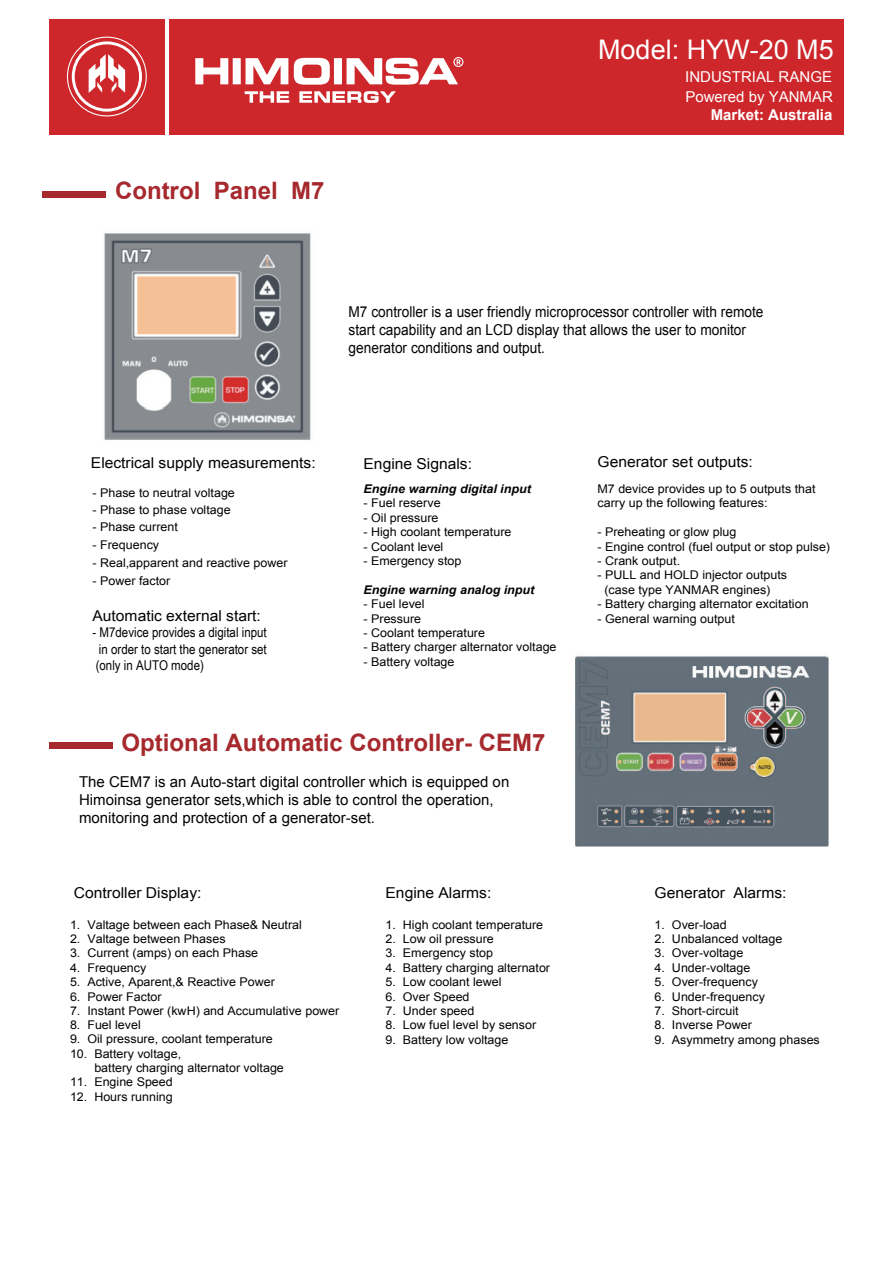
<style>
.page{position:relative;width:893px;height:1263px;background:#fff}
.page>*{position:absolute;margin:0;border:0;box-sizing:border-box;transform-origin:0 0}
.t1{font:27px "Arial";color:#fff}
.t2{font:700 24px "Arial";color:#a6292e}
.t3{font:15px/18px "Arial";color:#030303}
.t4{font:15px/18px "Arial";color:#030303;scale:.91 1}
.t5{font:15px "Arial";color:#030303;scale:1.04 1}
.t6{font:15px/19.5px "Arial";color:#fff}
.t7{font:700 15px "Arial";color:#fff}
.t8{font:13.5px/16.2px "Arial Narrow";color:#030303;text-align:justify;scale:1.04 1}
.t9{font:12px/14.4px "Arial";color:#030303;scale:1.04 1}
.t10{font:italic 700 12px "Arial";color:#030303;scale:1.04 1}
</style>
<div class="page">
<div style="left:43px;top:191px;width:63px;height:6px;background:#a6292e"></div>
<div style="left:49px;top:742px;width:64px;height:7px;background:#a6292e"></div>
<img style="left:575px;top:653px;width:254px;height:194px">
<div style="left:765px;top:19px;width:79px;height:115px;background:#cd262b"></div>
<div style="left:169px;top:19px;width:596px;height:115px;background:#cd262b"></div>
<div style="left:49px;top:19px;width:115px;height:115px;background:#cd262b"></div>
<svg style="left:67px;top:37px;width:80px;height:79px"></svg>
<svg style="left:195px;top:57px;width:268px;height:28px"></svg>
<svg style="left:245px;top:91px;width:44px;height:12px"></svg>
<svg style="left:299px;top:91px;width:97px;height:12px"></svg>
<img style="left:104px;top:233px;width:207px;height:207px">
<h2 class="t2" style="left:115px;top:175px;width:211px">Control Panel M7</h2>
<h1 class="t1" style="left:598px;top:32px;width:237px">Model: HYW-20 M5</h1>
<p class="t6" style="left:685px;top:68px;width:149px">INDUSTRIAL RANGE<br>Powered by YANMAR</p>
<p class="t7" style="left:711px;top:104px;width:123px">Market: Australia</p>
<p class="t4" style="left:349px;top:303px;width:457px">M7 controller is a user friendly microprocessor controller with remote start capability and an LCD display that allows the user to monitor generator conditions and output.</p>
<p class="t5" style="left:91px;top:453px;width:218px">Electrical supply measurements:</p>
<p class="t9" style="left:93px;top:486px;width:138px">- Phase to neutral voltage</p>
<p class="t9" style="left:93px;top:503px;width:134px">- Phase to phase voltage</p>
<p class="t9" style="left:93px;top:520px;width:84px">- Phase current</p>
<p class="t9" style="left:93px;top:538px;width:66px">- Frequency</p>
<p class="t9" style="left:93px;top:573px;width:76px">- Power factor</p>
<p class="t9" style="left:93px;top:556px;width:189px">- Real,apparent and reactive power</p>
<p class="t5" style="left:93px;top:606px;width:163px">Automatic external start:</p>
<p class="t8" style="left:93px;top:624px;width:169px">- M7device provides a digital input in order to start the generator set (only in AUTO mode)</p>
<p class="t5" style="left:364px;top:454px;width:106px">Engine Signals:</p>
<p class="t10" style="left:363px;top:481px;width:162px">Engine warning digital input</p>
<p class="t9" style="left:363px;top:496px;width:76px">- Fuel reserve</p>
<p class="t9" style="left:363px;top:511px;width:74px">- Oil pressure</p>
<p class="t9" style="left:363px;top:525px;width:144px">- High coolant temperature</p>
<p class="t9" style="left:363px;top:539px;width:78px">- Coolant level</p>
<p class="t9" style="left:363px;top:554px;width:96px">- Emergency stop</p>
<p class="t10" style="left:363px;top:582px;width:166px">Engine warning analog input</p>
<p class="t9" style="left:363px;top:597px;width:60px">- Fuel level</p>
<p class="t9" style="left:363px;top:611px;width:57px">- Pressure</p>
<p class="t9" style="left:363px;top:626px;width:118px">- Coolant temperature</p>
<p class="t9" style="left:363px;top:640px;width:187px">- Battery charger alternator voltage</p>
<p class="t9" style="left:363px;top:655px;width:89px">- Battery voltage</p>
<p class="t5" style="left:597px;top:452px;width:151px">Generator set outputs:</p>
<p class="t9" style="left:597px;top:482px;width:211px">M7 device provides up to 5 outputs that carry up the following features:</p>
<p class="t9" style="left:597px;top:525px;width:135px">- Preheating or glow plug</p>
<p class="t9" style="left:597px;top:539px;width:225px">- Engine control (fuel output or stop pulse)</p>
<p class="t9" style="left:597px;top:554px;width:81px">- Crank output.</p>
<p class="t9" style="left:604px;top:568px;width:177px;text-indent:-7px">- PULL and HOLD injector outputs (case type YANMAR engines)</p>
<p class="t9" style="left:597px;top:597px;width:204px">- Battery charging alternator excitation</p>
<p class="t9" style="left:597px;top:611px;width:134px">- General warning output</p>
<h2 class="t2" style="left:121px;top:726px;width:425px">Optional Automatic Controller- CEM7</h2>
<p class="t3" style="left:79px;top:773px;width:432px">The CEM7 is an Auto-start digital controller which is equipped on<br>Himoinsa generator sets,which is able to control the operation, monitoring and protection of a generator-set.</p>
<p class="t5" style="left:74px;top:883px;width:124px">Controller Display:</p>
<p class="t9" style="left:70px;top:917px;width:224px">1. Valtage between each Phase&amp; Neutral</p>
<p class="t9" style="left:70px;top:932px;width:151px">2. Valtage between Phases</p>
<p class="t9" style="left:70px;top:946px;width:182px">3. Current (amps) on each Phase</p>
<p class="t9" style="left:70px;top:961px;width:75px">4. Frequency</p>
<p class="t9" style="left:70px;top:975px;width:198px">5. Active, Aparent,&amp; Reactive Power</p>
<p class="t9" style="left:70px;top:989px;width:90px">6. Power Factor</p>
<p class="t9" style="left:70px;top:1004px;width:260px">7. Instant Power (kwH) and Accumulative power</p>
<p class="t9" style="left:70px;top:1018px;width:70px">8. Fuel level</p>
<p class="t9" style="left:70px;top:1032px;width:196px">9. Oil pressure, coolant temperature</p>
<p class="t9" style="left:94px;top:1046px;width:184px;text-indent:-24px">10. Battery voltage,<br>battery charging alternator voltage</p>
<p class="t9" style="left:70px;top:1075px;width:100px">11. Engine Speed</p>
<p class="t9" style="left:70px;top:1090px;width:100px">12. Hours running</p>
<p class="t5" style="left:386px;top:883px;width:103px">Engine Alarms:</p>
<p class="t9" style="left:386px;top:917px;width:153px">1. High coolant temperature</p>
<p class="t9" style="left:386px;top:932px;width:106px">2. Low oil pressure</p>
<p class="t9" style="left:386px;top:946px;width:105px">3. Emergency stop</p>
<p class="t9" style="left:386px;top:960px;width:160px">4. Battery charging alternator</p>
<p class="t9" style="left:386px;top:975px;width:113px">5. Low coolant lewel</p>
<p class="t9" style="left:386px;top:989px;width:82px">6. Over Speed</p>
<p class="t9" style="left:386px;top:1004px;width:87px">7. Under speed</p>
<p class="t9" style="left:386px;top:1018px;width:146px">8. Low fuel level by sensor</p>
<p class="t9" style="left:386px;top:1032px;width:120px">9. Battery low voltage</p>
<p class="t5" style="left:654px;top:883px;width:128px">Generator Alarms:</p>
<p class="t9" style="left:654px;top:917px;width:71px">1. Over-load</p>
<p class="t9" style="left:654px;top:932px;width:124px">2. Unbalanced voltage</p>
<p class="t9" style="left:654px;top:946px;width:87px">3. Over-voltage</p>
<p class="t9" style="left:654px;top:960px;width:94px">4. Under-voltage</p>
<p class="t9" style="left:654px;top:975px;width:101px">5. Over-frequency</p>
<p class="t9" style="left:654px;top:989px;width:108px">6. Under-frequency</p>
<p class="t9" style="left:654px;top:1004px;width:82px">7. Short-circuit</p>
<p class="t9" style="left:654px;top:1018px;width:95px">8. Inverse Power</p>
<p class="t9" style="left:654px;top:1032px;width:160px">9. Asymmetry among phases</p>
</div>
